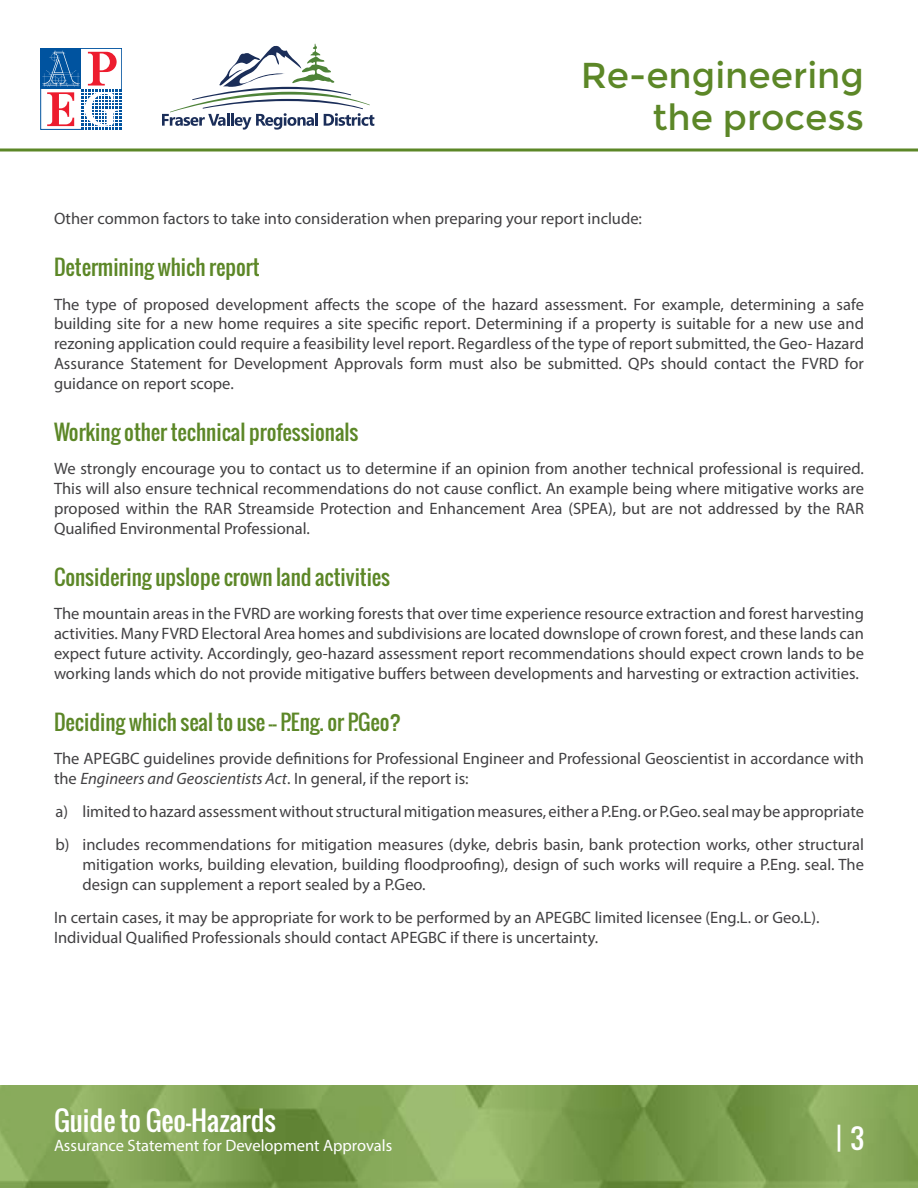
<style>
.page{position:relative;width:918px;height:1188px;background:#fff}
.page>*{position:absolute;margin:0;border:0;box-sizing:border-box;transform-origin:0 0}
.t1{font:36px/42px "Montserrat";color:#5c8727;text-align:right}
.t2{font:27px "Oswald";color:#fff}
.t3{font:21px "Oswald";color:#5c8727}
.t4{font:16.5px/19.8px "Myriad Pro";color:#414042}
.t5{font:16.5px "Myriad Pro";color:#fff}
.s1{font-style:italic}
</style>
<div class="page">
<img style="left:0;top:1085px;width:918px;height:103px">
<svg style="left:0;top:148px;width:918px;height:4px"></svg>
<svg style="left:162px;top:43px;width:212px;height:87px"></svg>
<svg style="left:47px;top:126px;width:27px;height:1px"></svg>
<div style="left:41px;top:48px;width:81px;height:82px;border:1px solid #00539f"></div>
<div style="left:41px;top:48px;width:40px;height:41px;background:#00539f"></div>
<svg style="left:81px;top:89px;width:41px;height:40px"></svg>
<hr style="left:84px;top:88px;width:1px;height:42px;background:#fff">
<hr style="left:88px;top:88px;width:1px;height:42px;background:#fff">
<hr style="left:91px;top:88px;width:1px;height:42px;background:#fff">
<hr style="left:95px;top:88px;width:1px;height:42px;background:#fff">
<hr style="left:98px;top:88px;width:1px;height:42px;background:#fff">
<hr style="left:101px;top:88px;width:1px;height:42px;background:#fff">
<hr style="left:105px;top:88px;width:1px;height:42px;background:#fff">
<hr style="left:108px;top:88px;width:1px;height:42px;background:#fff">
<hr style="left:111px;top:88px;width:1px;height:42px;background:#fff">
<hr style="left:115px;top:88px;width:1px;height:42px;background:#fff">
<hr style="left:118px;top:88px;width:1px;height:42px;background:#fff">
<hr style="left:81px;top:92px;width:41px;height:1px;background:#fff">
<hr style="left:81px;top:96px;width:41px;height:1px;background:#fff">
<hr style="left:81px;top:99px;width:41px;height:1px;background:#fff">
<hr style="left:81px;top:102px;width:41px;height:1px;background:#fff">
<hr style="left:81px;top:106px;width:41px;height:1px;background:#fff">
<hr style="left:81px;top:109px;width:41px;height:1px;background:#fff">
<hr style="left:81px;top:112px;width:41px;height:1px;background:#fff">
<hr style="left:81px;top:116px;width:41px;height:1px;background:#fff">
<hr style="left:81px;top:119px;width:41px;height:1px;background:#fff">
<hr style="left:81px;top:123px;width:41px;height:1px;background:#fff">
<hr style="left:81px;top:126px;width:41px;height:1px;background:#fff">
<svg style="left:42px;top:50px;width:76px;height:76px"></svg>
<h1 class="t1" style="left:581px;top:55px;width:285px">Re-engineering the process</h1>
<p class="t4" style="left:54px;top:208px;width:590px">Other common factors to take into consideration when preparing your report include:</p>
<p class="t3" style="left:54px;top:251px;width:207px">Determining which report</p>
<p class="t4" style="left:54px;top:294px;width:812px;text-align:justify">The type of proposed development affects the scope of the hazard assessment. For example, determining a safe building site for a new home requires a site specific report. Determining if a property is suitable for a new use and rezoning application could require a feasibility level report. Regardless of the type of report submitted, the Geo- Hazard Assurance Statement for Development Approvals form must also be submitted. QPs should contact the FVRD for guidance on report scope.</p>
<p class="t3" style="left:54px;top:416px;width:306px">Working other technical professionals</p>
<p class="t4" style="left:54px;top:459px;width:812px;text-align:justify">We strongly encourage you to contact us to determine if an opinion from another technical professional is required.<br>This will also ensure technical recommendations do not cause conflict. An example being where mitigative works are proposed within the RAR Streamside Protection and Enhancement Area (SPEA), but are not addressed by the RAR Qualified Environmental Professional.</p>
<p class="t3" style="left:54px;top:561px;width:338px">Considering upslope crown land activities</p>
<p class="t4" style="left:54px;top:603px;width:812px;text-align:justify">The mountain areas in the FVRD are working forests that over time experience resource extraction and forest harvesting activities. Many FVRD Electoral Area homes and subdivisions are located downslope of crown forest, and these lands can expect future activity. Accordingly, geo-hazard assessment report recommendations should expect crown lands to be working lands which do not provide mitigative buffers between developments and harvesting or extraction activities.</p>
<p class="t3" style="left:54px;top:706px;width:349px">Deciding which seal to use -- P.Eng. or P.Geo?</p>
<p class="t4" style="left:54px;top:748px;width:811px">The APEGBC guidelines provide definitions for Professional Engineer and Professional Geoscientist in accordance with the <span class="s1">Engineers and Geoscientists Act</span>. In general, if the report is:</p>
<p class="t4" style="left:56px;top:795px;width:810px;line-height:33.3px">a) limited to hazard assessment without structural mitigation measures, either a P.Eng. or P.Geo. seal may be appropriate b) includes recommendations for mitigation measures (dyke, debris basin, bank protection works, other structural</p>
<p class="t4" style="left:82px;top:855px;width:783px">mitigation works, building elevation, building floodproofing), design of such works will require a P.Eng. seal. The design can supplement a report sealed by a P.Geo.</p>
<p class="t4" style="left:54px;top:908px;width:767px">In certain cases, it may be appropriate for work to be performed by an APEGBC limited licensee (Eng.L. or Geo.L).<br>Individual Qualified Professionals should contact APEGBC if there is uncertainty.</p>
<h2 class="t2" style="left:54px;top:1100px;width:224px">Guide to Geo-Hazards</h2>
<p class="t5" style="left:54px;top:1136px;width:340px">Assurance Statement for Development Approvals</p>
<h2 class="t2" style="left:836px;top:1119px;width:29px">| 3</h2>
</div>
